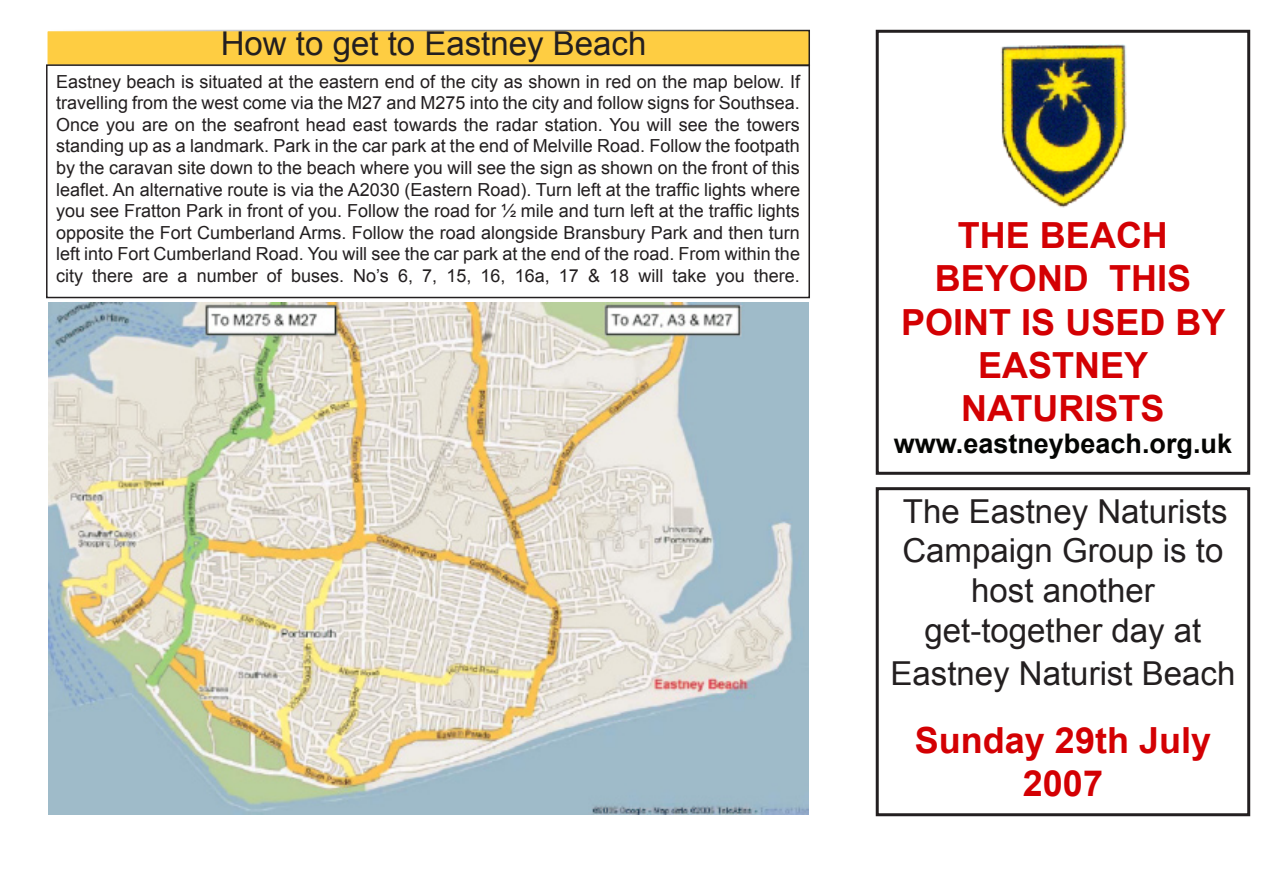
<style>
.page{position:relative;width:1263px;height:893px;background:#fff}
.page>*{position:absolute;margin:0;border:0;box-sizing:border-box;transform-origin:0 0}
.t1{font:700 36px/43.2px "Arial";color:#d30003;text-align:center}
.t2{font:33px/39.6px "Arial";color:#231f20;text-align:center}
.t3{font:700 27px "Arial";color:#040503}
.t4{font:18px "Arial";color:#231f20}
</style>
<div class="page">
<div style="left:47px;top:31px;width:762px;height:35px;background:#fecd42"></div>
<div style="left:876px;top:487px;width:374px;height:329px;border:3px solid #231f20"></div>
<div style="left:46px;top:64px;width:764px;height:234px;border:2px solid #231f20"></div>
<div style="left:876px;top:30px;width:374px;height:445px;border:3px solid #231f20"></div>
<img style="left:48px;top:302px;width:760px;height:512px">
<img style="left:1000px;top:45px;width:127px;height:163px">
<p class="t2" style="left:221px;top:24px;width:427px">How to get to Eastney Beach</p>
<p class="t4" style="left:56px;top:69px;width:745px">Eastney beach is situated at the eastern end of the city as shown in red on the map below. If</p>
<p class="t4" style="left:56px;top:91px;width:745px">travelling from the west come via the M27 and M275 into the city and follow signs for Southsea.</p>
<p class="t4" style="left:56px;top:113px;width:745px">Once you are on the seafront head east towards the radar station. You will see the towers</p>
<p class="t4" style="left:56px;top:134px;width:745px">standing up as a landmark. Park in the car park at the end of Melville Road. Follow the footpath</p>
<p class="t4" style="left:56px;top:156px;width:745px">by the caravan site down to the beach where you will see the sign as shown on the front of this</p>
<p class="t4" style="left:56px;top:177px;width:745px">leaflet. An alternative route is via the A2030 (Eastern Road). Turn left at the traffic lights where</p>
<p class="t4" style="left:56px;top:199px;width:745px">you see Fratton Park in front of you. Follow the road for ½ mile and turn left at the traffic lights</p>
<p class="t4" style="left:56px;top:221px;width:745px">opposite the Fort Cumberland Arms. Follow the road alongside Bransbury Park and then turn</p>
<p class="t4" style="left:56px;top:242px;width:745px">left into Fort Cumberland Road. You will see the car park at the end of the road. From within the</p>
<p class="t4" style="left:56px;top:264px;width:745px">city there are a number of buses. No’s 6, 7, 15, 16, 16a, 17 &amp; 18 will take you there.</p>
<p class="t1" style="left:958px;top:215px;width:211px">THE BEACH</p>
<p class="t1" style="left:901px;top:258px;width:326px">BEYOND THIS<br>POINT IS USED BY</p>
<p class="t1" style="left:978px;top:345px;width:172px">EASTNEY</p>
<p class="t1" style="left:961px;top:388px;width:205px">NATURISTS</p>
<p class="t3" style="left:894px;top:426px;width:340px">www.eastneybeach.org.uk</p>
<p class="t2" style="left:902px;top:492px;width:327px">The Eastney Naturists<br>Campaign Group is to host another</p>
<p class="t2" style="left:924px;top:610px;width:279px">get-together day at</p>
<p class="t2" style="left:890px;top:654px;width:346px">Eastney Naturist Beach</p>
<p class="t1" style="left:915px;top:720px;width:298px">Sunday 29th July<br>2007</p>
</div>
